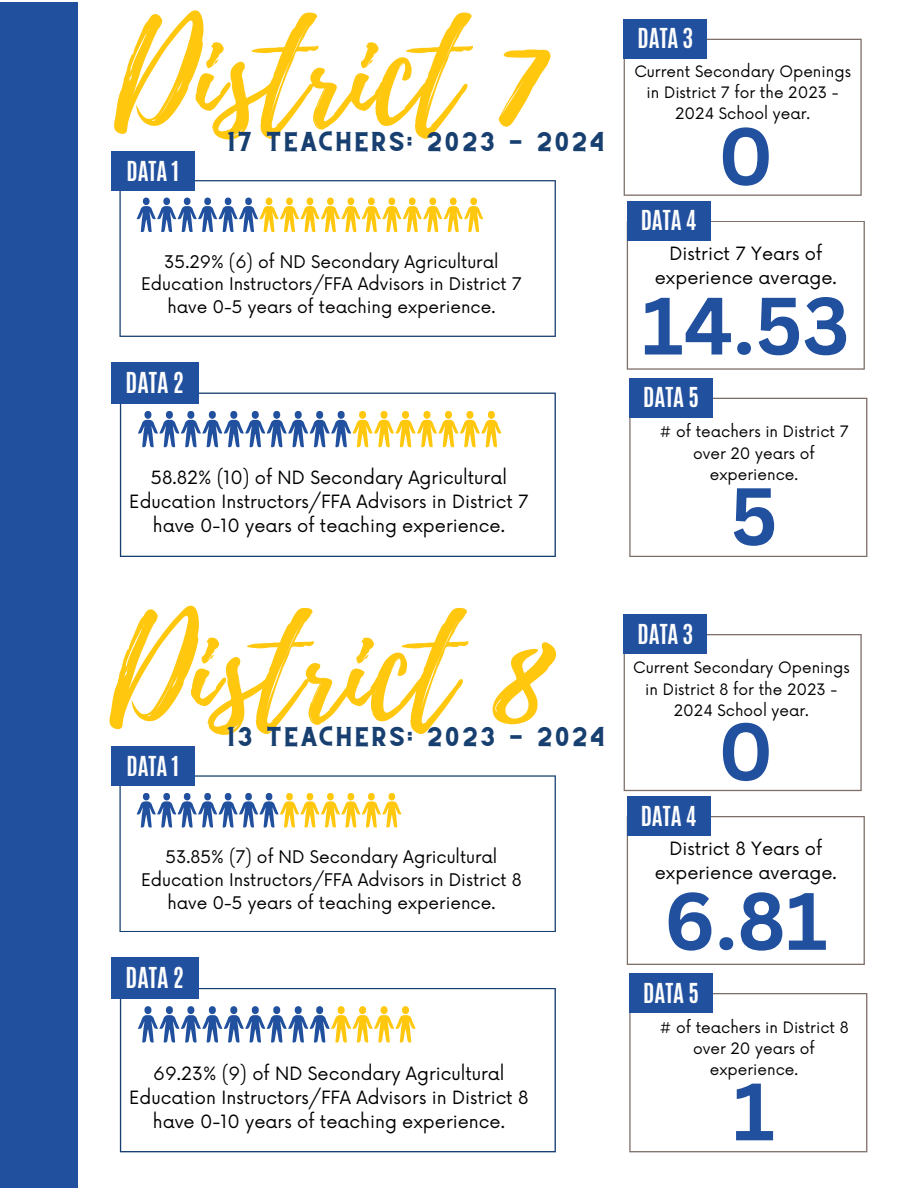
<style>
.page{position:relative;width:918px;height:1188px;background:#fff}
.page>*{position:absolute;margin:0;border:0;box-sizing:border-box;transform-origin:0 0}
.t1{font:133.8px "Playlist Script";color:#ffc70e}
.t2{font:700 79.35px "Canva Sans";color:#21509e}
.t3{font:700 24.15px "Antonio";color:#fdfdfd}
.t4{font:700 22.95px "Antonio";color:#fdfdfd}
.t5{font:19.2px "CS Gordon Vintage";color:#173f70}
.t6{font:17.85px/24.2px "Now";color:#000;text-align:center}
.t7{font:16.95px/23px "Now";color:#000;text-align:center}
.t8{font:15.3px/21.5px "Now";color:#000;text-align:center}
</style>
<div class="page">
<svg style="left:119px;top:180px;width:437px;height:157px"></svg>
<svg style="left:137px;top:198px;width:101px;height:34px"></svg>
<svg style="left:259px;top:198px;width:101px;height:34px"></svg>
<div style="left:111px;top:151px;width:84px;height:40px;background:#21509e"></div>
<svg style="left:120px;top:393px;width:436px;height:164px"></svg>
<svg style="left:138px;top:411px;width:106px;height:36px"></svg>
<svg style="left:353px;top:411px;width:105px;height:36px"></svg>
<div style="left:111px;top:362px;width:88px;height:42px;background:#21509e"></div>
<svg style="left:624px;top:39px;width:238px;height:157px"></svg>
<div style="left:624px;top:19px;width:83px;height:39px;background:#21509e"></div>
<svg style="left:627px;top:221px;width:238px;height:149px"></svg>
<div style="left:627px;top:201px;width:83px;height:39px;background:#21509e"></div>
<svg style="left:629px;top:398px;width:238px;height:159px"></svg>
<div style="left:629px;top:378px;width:84px;height:39px;background:#21509e"></div>
<svg style="left:119px;top:775px;width:437px;height:157px"></svg>
<svg style="left:137px;top:793px;width:101px;height:35px"></svg>
<svg style="left:280px;top:793px;width:101px;height:35px"></svg>
<div style="left:111px;top:746px;width:84px;height:40px;background:#21509e"></div>
<svg style="left:120px;top:988px;width:436px;height:164px"></svg>
<svg style="left:138px;top:1006px;width:106px;height:37px"></svg>
<svg style="left:331px;top:1006px;width:85px;height:37px"></svg>
<div style="left:111px;top:957px;width:88px;height:42px;background:#21509e"></div>
<svg style="left:624px;top:634px;width:238px;height:157px"></svg>
<div style="left:624px;top:614px;width:83px;height:40px;background:#21509e"></div>
<svg style="left:627px;top:816px;width:238px;height:149px"></svg>
<div style="left:627px;top:796px;width:83px;height:40px;background:#21509e"></div>
<svg style="left:629px;top:993px;width:238px;height:159px"></svg>
<div style="left:629px;top:973px;width:84px;height:40px;background:#21509e"></div>
<div style="left:0;top:2px;width:78px;height:1186px;background:#21509e"></div>
<p class="t1" style="left:114px;top:-20px;width:431px">District 7</p>
<p class="t5" style="left:226px;top:133px;width:381px">17 TEACHERS: 2023 - 2024</p>
<p class="t4" style="left:126px;top:154px;width:54px">DATA 1</p>
<p class="t7" style="left:141px;top:251px;width:382px">35.29% (6) of ND Secondary Agricultural<br>Education Instructors/FFA Advisors in District 7 have 0-5 years of teaching experience.</p>
<p class="t3" style="left:126px;top:365px;width:60px">DATA 2</p>
<p class="t6" style="left:129px;top:467px;width:401px">58.82% (10) of ND Secondary Agricultural<br>Education Instructors/FFA Advisors in District 7 have 0-10 years of teaching experience.</p>
<p class="t1" style="left:110px;top:575px;width:440px">District 8</p>
<p class="t5" style="left:225px;top:729px;width:382px">13 TEACHERS: 2023 - 2024</p>
<p class="t4" style="left:126px;top:750px;width:54px">DATA 1</p>
<p class="t7" style="left:141px;top:846px;width:382px">53.85% (7) of ND Secondary Agricultural<br>Education Instructors/FFA Advisors in District 8 have 0-5 years of teaching experience.</p>
<p class="t3" style="left:126px;top:961px;width:60px">DATA 2</p>
<p class="t6" style="left:129px;top:1062px;width:401px">69.23% (9) of ND Secondary Agricultural<br>Education Instructors/FFA Advisors in District 8 have 0-10 years of teaching experience.</p>
<p class="t4" style="left:637px;top:22px;width:57px">DATA 3</p>
<p class="t8" style="left:634px;top:61px;width:218px">Current Secondary Openings in District 7 for the 2023 -<br>2024 School year.</p>
<p class="t2" style="left:718px;top:100px;width:57px">0</p>
<p class="t4" style="left:641px;top:204px;width:57px">DATA 4</p>
<p class="t6" style="left:655px;top:242px;width:184px">District 7 Years of experience average.</p>
<p class="t2" style="left:642px;top:270px;width:209px">14.53</p>
<p class="t4" style="left:643px;top:381px;width:57px">DATA 5</p>
<p class="t8" style="left:659px;top:422px;width:191px"># of teachers in District 7 over 20 years of experience.</p>
<p class="t4" style="left:637px;top:617px;width:57px">DATA 3</p>
<p class="t2" style="left:730px;top:460px;width:49px">5</p>
<p class="t8" style="left:633px;top:658px;width:218px">Current Secondary Openings in District 8 for the 2023 -<br>2024 School year.</p>
<p class="t2" style="left:718px;top:695px;width:57px">0</p>
<p class="t4" style="left:641px;top:799px;width:57px">DATA 4</p>
<p class="t6" style="left:655px;top:838px;width:184px">District 8 Years of experience average.</p>
<p class="t2" style="left:664px;top:865px;width:165px">6.81</p>
<p class="t4" style="left:643px;top:976px;width:57px">DATA 5</p>
<p class="t8" style="left:659px;top:1017px;width:191px"># of teachers in District 8 over 20 years of experience.</p>
<p class="t2" style="left:733px;top:1056px;width:43px">1</p>
</div>
